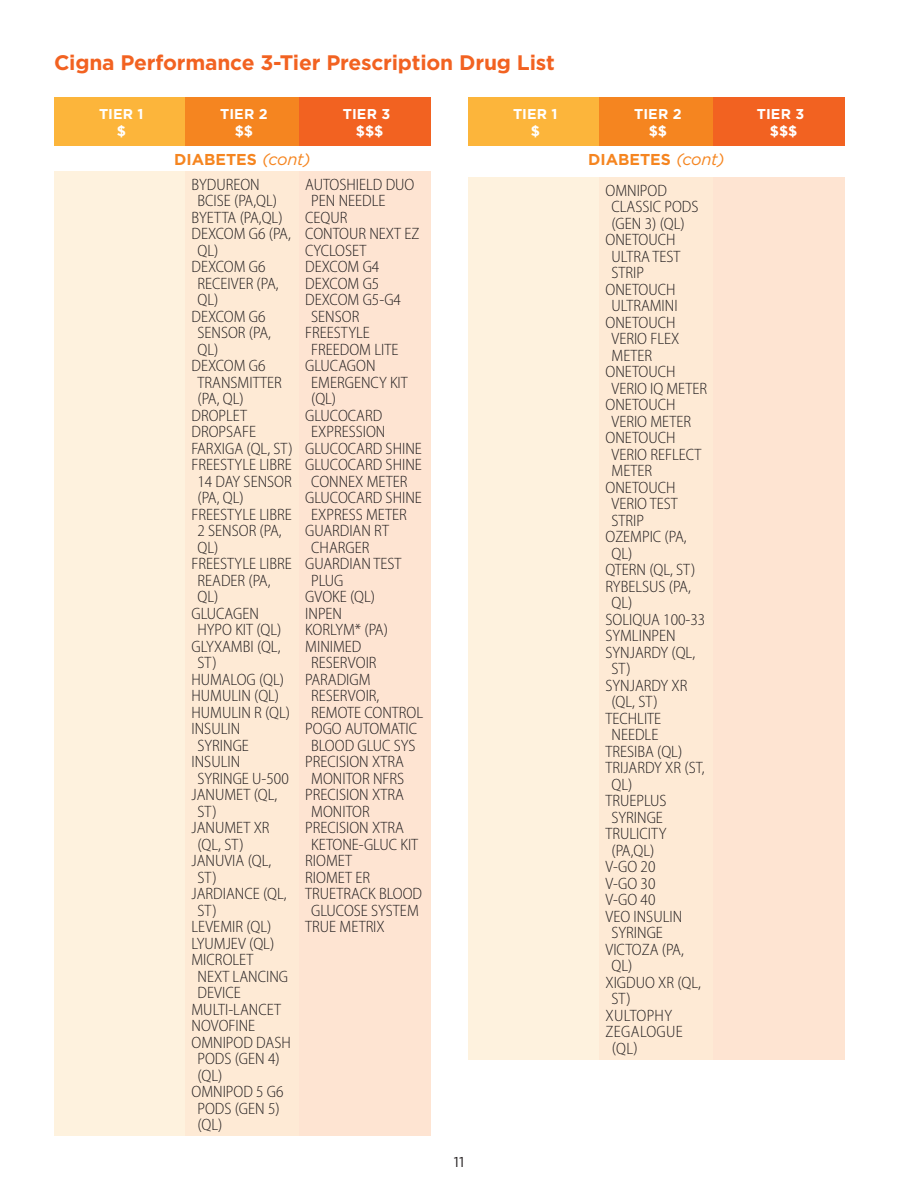
<style>
.page{position:relative;width:918px;height:1188px;background:#fff}
.page>*{position:absolute;margin:0;border:0;box-sizing:border-box;transform-origin:0 0}
.t1{font:700 21px "Gotham";letter-spacing:-.01em;color:#f26221}
.List_Header{font:300 semi-condensed 16.5px/16.5px "Myriad Pro";color:#231f20}
.List_Header-2{font:300 semi-condensed 16.5px/16.5px "Myriad Pro";letter-spacing:.02em;color:#231f20}
.Drug_list_categories{font:700 15.75px "Gotham";color:#f58520}
.Table_column_header{font:700 14.25px/16.5px "Gotham";letter-spacing:.005em;color:#fff;text-align:center}
.t2{font:14.25px "Gotham";color:#231f20}
.s1{font-weight:400;font-style:italic;font-size:16.5px}
</style>
<div class="page">
<div style="left:54px;top:97px;width:132px;height:49px;background:#fcb53b"></div>
<div style="left:186px;top:97px;width:113px;height:49px;background:#f58520"></div>
<div style="left:299px;top:97px;width:132px;height:49px;background:#f26221"></div>
<div style="left:54px;top:171px;width:132px;height:965px;background:#fef2de"></div>
<div style="left:186px;top:171px;width:113px;height:965px;background:#feead5"></div>
<div style="left:299px;top:171px;width:132px;height:965px;background:#fee4d2"></div>
<div style="left:468px;top:97px;width:132px;height:49px;background:#fcb53b"></div>
<div style="left:600px;top:97px;width:113px;height:49px;background:#f58520"></div>
<div style="left:713px;top:97px;width:132px;height:49px;background:#f26221"></div>
<div style="left:468px;top:177px;width:132px;height:883px;background:#fef2de"></div>
<div style="left:600px;top:177px;width:113px;height:883px;background:#feead5"></div>
<div style="left:713px;top:177px;width:132px;height:883px;background:#fee4d2"></div>
<p class="t1" style="left:54px;top:49px;width:502px">Cigna Performance 3-Tier Prescription Drug List</p>
<p class="Table_column_header" style="left:99px;top:106px;width:46px">TIER 1</p>
<p class="Table_column_header" style="left:117px;top:122px;width:11px">$</p>
<p class="Table_column_header" style="left:220px;top:106px;width:49px">TIER 2</p>
<p class="Table_column_header" style="left:235px;top:122px;width:20px">$$</p>
<p class="Table_column_header" style="left:343px;top:106px;width:49px">TIER 3 $$$</p>
<p class="Drug_list_categories" style="left:174px;top:149px;width:138px">DIABETES <span class="s1">(cont)</span></p>
<p class="List_Header" style="left:198px;top:176px;width:81px;text-indent:-6px">BYDUREON<br>BCISE (PA,QL)</p>
<p class="List_Header" style="left:192px;top:209px;width:93px">BYETTA (PA,QL)</p>
<p class="List_Header" style="left:198px;top:226px;width:95px;text-indent:-6px">DEXCOM G6 (PA,<br>QL)</p>
<p class="List_Header" style="left:198px;top:259px;width:83px;text-indent:-6px">DEXCOM G6<br>RECEIVER (PA,<br>QL)</p>
<p class="List_Header" style="left:198px;top:308px;width:75px;text-indent:-6px">DEXCOM G6<br>SENSOR (PA,<br>QL)</p>
<p class="List_Header" style="left:198px;top:358px;width:86px;text-indent:-6px">DEXCOM G6<br>TRANSMITTER (PA, QL)</p>
<p class="List_Header" style="left:192px;top:407px;width:57px">DROPLET</p>
<p class="List_Header" style="left:192px;top:424px;width:66px">DROPSAFE</p>
<p class="List_Header" style="left:192px;top:440px;width:103px">FARXIGA (QL, ST)</p>
<p class="List_Header" style="left:198px;top:457px;width:96px;text-align:justify;text-indent:-6px">FREESTYLE LIBRE 14 DAY SENSOR (PA, QL)</p>
<p class="List_Header" style="left:198px;top:506px;width:96px;text-indent:-6px">FREESTYLE LIBRE<br>2 SENSOR (PA,<br>QL)</p>
<p class="List_Header" style="left:198px;top:556px;width:96px;text-indent:-6px">FREESTYLE LIBRE<br>READER (PA,<br>QL)</p>
<p class="List_Header" style="left:198px;top:605px;width:86px;text-indent:-6px">GLUCAGEN<br>HYPO KIT (QL)</p>
<p class="List_Header" style="left:198px;top:638px;width:85px;text-indent:-6px">GLYXAMBI (QL,<br>ST)</p>
<p class="List_Header" style="left:192px;top:671px;width:94px">HUMALOG (QL)</p>
<p class="List_Header" style="left:192px;top:688px;width:89px">HUMULIN (QL)</p>
<p class="List_Header" style="left:192px;top:704px;width:100px">HUMULIN R (QL)</p>
<p class="List_Header" style="left:192px;top:721px;width:59px;text-align:center">INSULIN<br>SYRINGE</p>
<p class="List_Header" style="left:198px;top:754px;width:93px;text-indent:-6px">INSULIN<br>SYRINGE U-500</p>
<p class="List_Header" style="left:198px;top:787px;width:81px;text-indent:-6px">JANUMET (QL,<br>ST)</p>
<p class="List_Header" style="left:198px;top:820px;width:74px;text-indent:-6px">JANUMET XR (QL, ST)</p>
<p class="List_Header" style="left:198px;top:853px;width:75px;text-indent:-6px">JANUVIA (QL,<br>ST)</p>
<p class="List_Header" style="left:198px;top:886px;width:91px;text-indent:-6px">JARDIANCE (QL,<br>ST)</p>
<p class="List_Header" style="left:192px;top:919px;width:81px">LEVEMIR (QL)</p>
<p class="List_Header" style="left:192px;top:935px;width:84px">LYUMJEV (QL)</p>
<p class="List_Header" style="left:198px;top:952px;width:92px;text-indent:-6px">MICROLET<br>NEXT LANCING<br>DEVICE</p>
<p class="List_Header" style="left:192px;top:1001px;width:91px">MULTI-LANCET</p>
<p class="List_Header" style="left:192px;top:1018px;width:65px">NOVOFINE</p>
<p class="List_Header" style="left:198px;top:1034px;width:95px;text-indent:-6px">OMNIPOD DASH<br>PODS (GEN 4) (QL)</p>
<p class="List_Header" style="left:198px;top:1084px;width:88px;text-indent:-6px">OMNIPOD 5 G6<br>PODS (GEN 5) (QL)</p>
<p class="List_Header" style="left:311px;top:176px;width:105px;text-indent:-6px">AUTOSHIELD DUO<br>PEN NEEDLE</p>
<p class="List_Header" style="left:305px;top:209px;width:44px">CEQUR</p>
<p class="List_Header" style="left:305px;top:226px;width:116px">CONTOUR NEXT EZ</p>
<p class="List_Header" style="left:305px;top:242px;width:63px">CYCLOSET</p>
<p class="List_Header" style="left:305px;top:259px;width:76px">DEXCOM G4</p>
<p class="List_Header" style="left:305px;top:275px;width:76px">DEXCOM G5</p>
<p class="List_Header" style="left:311px;top:292px;width:91px;text-indent:-6px">DEXCOM G5-G4<br>SENSOR</p>
<p class="List_Header" style="left:311px;top:325px;width:89px;text-indent:-6px">FREESTYLE<br>FREEDOM LITE</p>
<p class="List_Header" style="left:311px;top:358px;width:98px;text-indent:-6px">GLUCAGON<br>EMERGENCY KIT (QL)</p>
<p class="List_Header" style="left:305px;top:407px;width:82px;text-align:center">GLUCOCARD<br>EXPRESSION</p>
<p class="List_Header" style="left:305px;top:440px;width:118px">GLUCOCARD SHINE</p>
<p class="List_Header" style="left:305px;top:457px;width:118px;text-align:center">GLUCOCARD SHINE<br>CONNEX METER</p>
<p class="List_Header" style="left:305px;top:490px;width:118px;text-align:center">GLUCOCARD SHINE<br>EXPRESS METER</p>
<p class="List_Header" style="left:311px;top:523px;width:79px;text-indent:-6px">GUARDIAN RT<br>CHARGER</p>
<p class="List_Header" style="left:311px;top:556px;width:92px;text-indent:-6px">GUARDIAN TEST<br>PLUG</p>
<p class="List_Header" style="left:305px;top:589px;width:71px">GVOKE (QL)</p>
<p class="List_Header" style="left:305px;top:605px;width:38px">INPEN</p>
<p class="List_Header" style="left:305px;top:622px;width:84px">KORLYM* (PA)</p>
<p class="List_Header" style="left:311px;top:638px;width:67px;text-indent:-6px">MINIMED<br>RESERVOIR</p>
<p class="List_Header" style="left:311px;top:671px;width:114px;text-indent:-6px">PARADIGM<br>RESERVOIR,<br>REMOTE CONTROL</p>
<p class="List_Header" style="left:305px;top:721px;width:113px;text-align:center">POGO AUTOMATIC<br>BLOOD GLUC SYS</p>
<p class="List_Header" style="left:305px;top:754px;width:100px;text-align:center">PRECISION XTRA<br>MONITOR NFRS</p>
<p class="List_Header" style="left:311px;top:787px;width:94px;text-indent:-6px">PRECISION XTRA<br>MONITOR</p>
<p class="List_Header" style="left:311px;top:820px;width:109px;text-indent:-6px">PRECISION XTRA<br>KETONE-GLUC KIT</p>
<p class="List_Header" style="left:305px;top:853px;width:48px">RIOMET</p>
<p class="List_Header" style="left:305px;top:869px;width:66px">RIOMET ER</p>
<p class="List_Header" style="left:305px;top:886px;width:118px;text-align:center">TRUETRACK BLOOD<br>GLUCOSE SYSTEM</p>
<p class="List_Header" style="left:305px;top:919px;width:81px">TRUE METRIX</p>
<p class="t2" style="left:454px;top:1153px;width:12px">11</p>
<p class="Table_column_header" style="left:513px;top:106px;width:46px">TIER 1</p>
<p class="Table_column_header" style="left:531px;top:122px;width:11px">$</p>
<p class="Table_column_header" style="left:634px;top:106px;width:49px">TIER 2</p>
<p class="Table_column_header" style="left:649px;top:122px;width:20px">$$</p>
<p class="Drug_list_categories" style="left:588px;top:149px;width:138px">DIABETES <span class="s1">(cont)</span></p>
<p class="List_Header" style="left:612px;top:182px;width:89px;text-indent:-6px">OMNIPOD<br>CLASSIC PODS (GEN 3) (QL)</p>
<p class="List_Header" style="left:612px;top:232px;width:71px;text-indent:-6px">ONETOUCH<br>ULTRA TEST<br>STRIP</p>
<p class="List_Header" style="left:606px;top:281px;width:74px;text-align:center">ONETOUCH<br>ULTRAMINI</p>
<p class="List_Header" style="left:612px;top:314px;width:69px;text-indent:-6px">ONETOUCH<br>VERIO FLEX<br>METER</p>
<p class="List_Header" style="left:612px;top:364px;width:97px;text-indent:-6px">ONETOUCH<br>VERIO IQ METER</p>
<p class="List_Header" style="left:612px;top:397px;width:81px;text-indent:-6px">ONETOUCH<br>VERIO METER</p>
<p class="List_Header" style="left:612px;top:430px;width:92px;text-indent:-6px">ONETOUCH<br>VERIO REFLECT<br>METER</p>
<p class="List_Header" style="left:612px;top:479px;width:68px;text-indent:-6px">ONETOUCH<br>VERIO TEST<br>STRIP</p>
<p class="List_Header" style="left:612px;top:529px;width:77px;text-indent:-6px">OZEMPIC (PA,<br>QL)</p>
<p class="List_Header" style="left:606px;top:562px;width:92px">QTERN (QL, ST)</p>
<p class="List_Header" style="left:612px;top:578px;width:81px;text-indent:-6px">RYBELSUS (PA,<br>QL)</p>
<p class="List_Header" style="left:606px;top:611px;width:101px">SOLIQUA 100-33</p>
<p class="List_Header" style="left:606px;top:628px;width:72px">SYMLINPEN</p>
<p class="List_Header" style="left:612px;top:644px;width:85px;text-indent:-6px">SYNJARDY (QL,<br>ST)</p>
<p class="List_Header" style="left:612px;top:677px;width:77px;text-indent:-6px">SYNJARDY XR (QL, ST)</p>
<p class="List_Header" style="left:606px;top:710px;width:57px;text-align:center">TECHLITE<br>NEEDLE</p>
<p class="List_Header" style="left:606px;top:743px;width:78px">TRESIBA (QL)</p>
<p class="List_Header" style="left:612px;top:760px;width:95px;text-indent:-6px">TRIJARDY XR (ST,<br>QL)</p>
<p class="List_Header" style="left:606px;top:793px;width:63px;text-align:center">TRUEPLUS<br>SYRINGE</p>
<p class="List_Header" style="left:606px;top:826px;width:62px;text-align:center">TRULICITY (PA,QL)</p>
<p class="List_Header" style="left:606px;top:859px;width:51px">V-GO 20</p>
<p class="List_Header" style="left:606px;top:875px;width:51px">V-GO 30</p>
<p class="List_Header" style="left:606px;top:892px;width:51px">V-GO 40</p>
<p class="List_Header" style="left:612px;top:908px;width:72px;text-indent:-6px">VEO INSULIN<br>SYRINGE</p>
<p class="List_Header" style="left:612px;top:941px;width:74px;text-indent:-6px">VICTOZA (PA,<br>QL)</p>
<p class="List_Header" style="left:612px;top:974px;width:91px;text-indent:-6px">XIGDUO XR (QL,<br>ST)</p>
<p class="List_Header-2" style="left:606px;top:1007px;width:68px">XULTOPHY</p>
<p class="List_Header-2" style="left:612px;top:1024px;width:73px;text-indent:-6px">ZEGALOGUE (QL)</p>
<p class="Table_column_header" style="left:757px;top:106px;width:49px">TIER 3 $$$</p>
</div>
